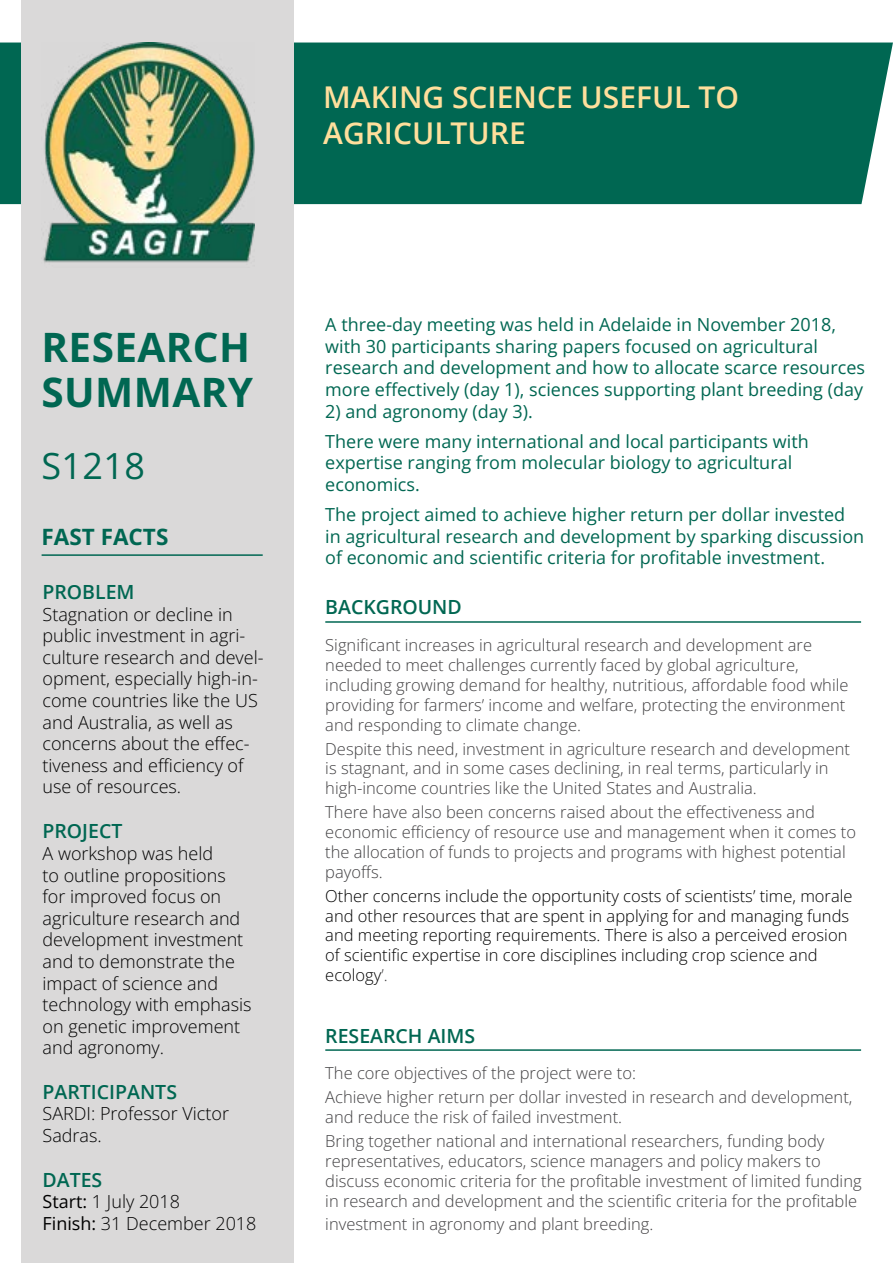
<style>
.page{position:relative;width:893px;height:1263px;background:#fff}
.page>*{position:absolute;margin:0;border:0;box-sizing:border-box;transform-origin:0 0}
.t1{font:700 40.5px/45px "Open Sans";letter-spacing:.01em;color:#006752}
.t2{font:36px "Open Sans";letter-spacing:.01em;color:#006752}
.t3{font:600 30px/36px "Open Sans";color:#ffdf9c}
.t4{font:700 22.5px "Open Sans";color:#006752}
.t5{font:600 19.5px "Open Sans";color:#006752}
.t6{font:18px/21.6px "Open Sans";color:#006752}
.t7{font:300 18px/21.6px "Open Sans";color:#000}
.t8{font:300 16.5px/19.8px "Open Sans";color:#414042}
.t9{font:300 16.5px/19.8px "Open Sans";color:#000}
.s1{font-weight:400}
.s2{color:#414042}
</style>
<div class="page">
<div style="left:0;top:43px;width:893px;height:161px;background:#006752"></div>
<div style="left:21px;top:0;width:273px;height:1263px;background:#dad9d9"></div>
<img style="left:43px;top:43px;width:211px;height:220px">
<hr style="left:42px;top:554px;width:221px;height:2px;background:#006752">
<hr style="left:325px;top:621px;width:536px;height:2px;background:#006752">
<hr style="left:325px;top:1049px;width:536px;height:2px;background:#006752">
<h3 class="t3" style="left:323px;top:78px;width:417px">MAKING SCIENCE USEFUL TO<br>AGRICULTURE</h3>
<h1 class="t1" style="left:41px;top:324px;width:213px">RESEARCH<br>SUMMARY</h1>
<h2 class="t2" style="left:41px;top:441px;width:105px">S1218</h2>
<h3 class="t4" style="left:42px;top:521px;width:128px">FAST FACTS</h3>
<p class="t5" style="left:43px;top:578px;width:94px">PROBLEM</p>
<p class="t7" style="left:43px;top:603px;width:223px">Stagnation or decline in public investment in agri&shy;culture research and devel&shy;opment, especially high-in&shy;come countries like the US and Australia, as well as concerns about the effec&shy;tiveness and efficiency of use of resources.</p>
<p class="t5" style="left:43px;top:818px;width:81px">PROJECT</p>
<p class="t7" style="left:43px;top:842px;width:211px">A workshop was held<br>to outline propositions for improved focus on agriculture research and development investment and to demonstrate the impact of science and technology with emphasis on genetic improvement and agronomy.</p>
<p class="t5" style="left:43px;top:1078px;width:136px">PARTICIPANTS</p>
<p class="t7" style="left:43px;top:1102px;width:188px">SARDI: Professor Victor<br>Sadras.</p>
<p class="t5" style="left:43px;top:1166px;width:61px">DATES</p>
<p class="t7" style="left:43px;top:1190px;width:215px"><span class="s1">Start:</span> 1 July 2018<br><span class="s1">Finish:</span> 31 December 2018</p>
<p class="t6" style="left:325px;top:313px;width:541px">A three-day meeting was held in Adelaide in November 2018, with 30 participants sharing papers focused on agricultural research and development and how to allocate scarce resources more effectively (day 1), sciences supporting plant breeding (day</p>
<p class="t6" style="left:325px;top:395px;width:485px;line-height:30.2px">2) and agronomy (day 3).<br>There were many international and local participants with</p>
<p class="t6" style="left:325px;top:451px;width:468px">expertise ranging from molecular biology to agricultural economics.</p>
<p class="t6" style="left:325px;top:503px;width:540px">The project aimed to achieve higher return per dollar invested in agricultural research and development by sparking discussion of economic and scientific criteria for profitable investment.</p>
<p class="t5" style="left:325px;top:594px;width:138px">BACKGROUND</p>
<p class="t8" style="left:325px;top:635px;width:525px">Significant increases in agricultural research and development are needed to meet challenges currently faced by global agriculture, including growing demand for healthy, nutritious, affordable food while providing for farmers’ income and welfare, protecting the environment and responding to climate change.</p>
<p class="t8" style="left:325px;top:738px;width:526px">Despite this need, investment in agriculture research and development is stagnant, and in some cases declining, in real terms, particularly in high-income countries like the United States and Australia.</p>
<p class="t8" style="left:325px;top:802px;width:532px">There have also been concerns raised about the effectiveness and economic efficiency of resource use and management when it comes to the allocation of funds to projects and programs with highest potential payoffs.</p>
<p class="t9" style="left:325px;top:885px;width:529px">Other concerns include the opportunity costs of scientists’ time, morale and other resources that are spent in applying for and managing funds and meeting reporting requirements. There is also a perceived erosion of scientific expertise in core disciplines including crop science and ecology<span class="s2">’.</span></p>
<p class="t5" style="left:325px;top:1022px;width:151px">RESEARCH AIMS</p>
<p class="t8" style="left:325px;top:1061px;width:529px;line-height:24px">The core objectives of the project were to:<br>Achieve higher return per dollar invested in research and development,</p>
<p class="t8" style="left:325px;top:1105px;width:501px;line-height:24px">and reduce the risk of failed investment.<br>Bring together national and international researchers, funding body</p>
<p class="t8" style="left:325px;top:1151px;width:538px">representatives, educators, science managers and policy makers to discuss economic criteria for the profitable investment of limited funding in research and development and the scientific criteria for the profitable</p>
<p class="t8" style="left:325px;top:1214px;width:330px">investment in agronomy and plant breeding.</p>
</div>
